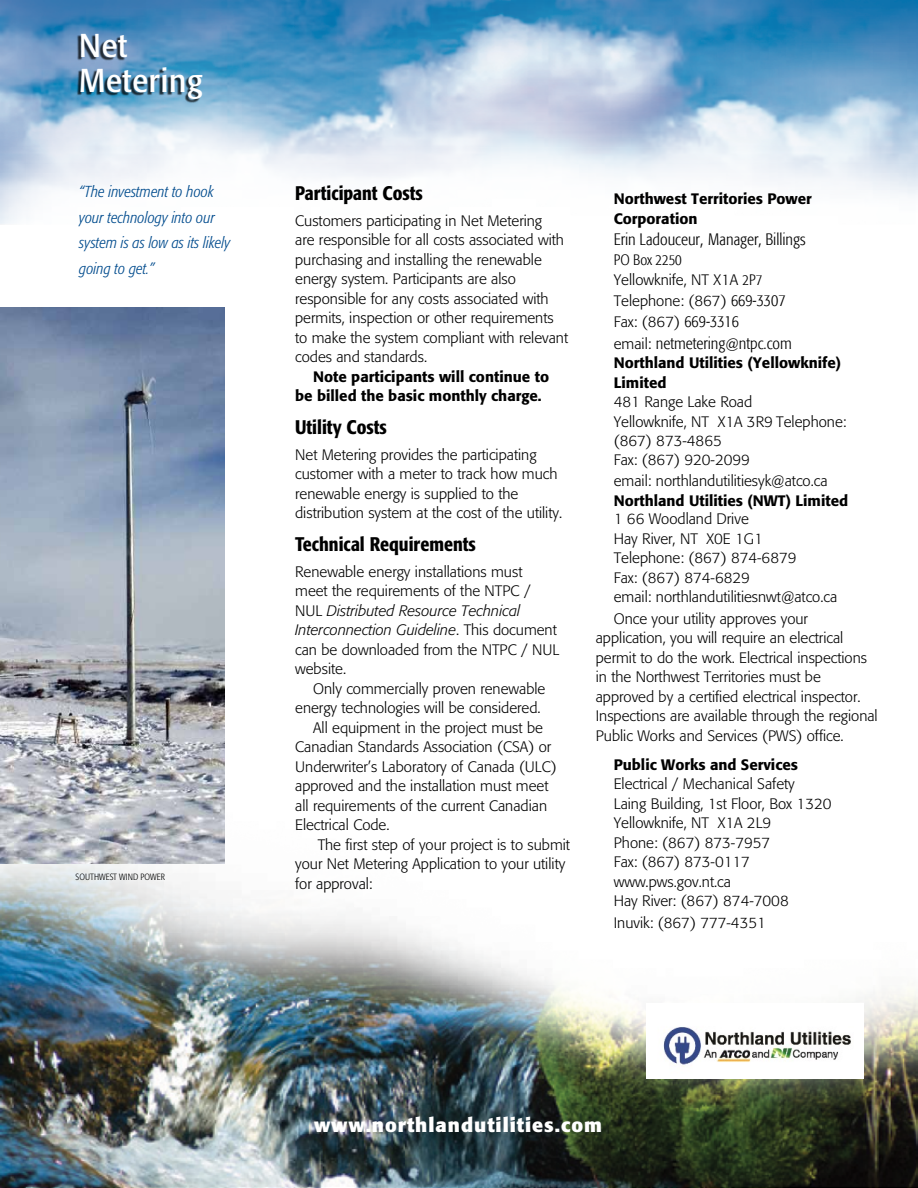
<style>
.page{position:relative;width:918px;height:1188px;background:#fff}
.page>*{position:absolute;margin:0;border:0;box-sizing:border-box;transform-origin:0 0}
.t1{font:condensed 32.7px/35.1px "Formata";letter-spacing:.02em;color:#fff;scale:1.1 1}
.t2{font:500 condensed 19.5px "Formata";color:#000}
.t3{font:700 19.5px "Formata";letter-spacing:.05em;color:#fff}
.t4{font:300 condensed 16.5px "Formata";color:#000}
.t5{font:italic 300 condensed 15.75px/25.5px "Formata";color:#004b8d}
.t6{font:300 15px/19.5px "Formata";color:#000}
.t7{font:500 15px/19.5px "Formata";color:#000}
.t8{font:300 condensed 9px "Formata";letter-spacing:.01em;color:#000}
.s1{font-style:italic}
.s2{font-stretch:normal}
.s3{font-stretch:condensed}
.s4{font-stretch:condensed;font-size:16.5px}
.s5{font-stretch:normal;font-size:15px}
</style>
<div class="page">
<img style="left:0;top:0;width:918px;height:1188px">
<div style="left:77px;top:35px;width:124px;height:68px;background:#000;opacity:.75"></div>
<img style="left:0;top:308px;width:225px;height:556px">
<img style="left:646px;top:1003px;width:218px;height:75px">
<h1 class="t1" style="left:79px;top:28px;width:114px">Net<br>Metering</h1>
<p class="t5" style="left:79px;top:179px;width:153px">“The investment to hook your technology into our system is as low as its likely going to get.”</p>
<p class="t8" style="left:76px;top:871px;width:91px">Southwest wind Power</p>
<h2 class="t2" style="left:295px;top:182px;width:129px">Participant Costs</h2>
<p class="t6" style="left:295px;top:211px;width:274px">Customers participating in Net Metering<br>are responsible for all costs associated with purchasing and installing the renewable energy system. Participants are also responsible for any costs associated with permits, inspection or other requirements to make the system compliant with relevant codes and standards.</p>
<p class="t7" style="left:295px;top:367px;width:255px;text-indent:18px">Note participants will continue to be billed the basic monthly charge.</p>
<h2 class="t2" style="left:295px;top:416px;width:93px">Utility Costs</h2>
<p class="t6" style="left:295px;top:445px;width:268px">Net Metering provides the participating customer with a meter to track how much renewable energy is supplied to the distribution system at the cost of the utility.</p>
<h2 class="t2" style="left:295px;top:533px;width:182px">Technical Requirements</h2>
<p class="t6" style="left:295px;top:562px;width:266px">Renewable energy installations must<br>meet the requirements of the NTPC /<br>NUL <span class="s1">Distributed Resource Technical<br>Interconnection Guideline</span>. This document can be downloaded from the NTPC / NUL website.</p>
<p class="t6" style="left:313px;top:679px;width:234px">Only commercially proven renewable</p>
<p class="t6" style="left:295px;top:698px;width:247px">energy technologies will be considered.</p>
<p class="t6" style="left:313px;top:718px;width:231px">All equipment in the project must be</p>
<p class="t6" style="left:295px;top:737px;width:258px">Canadian Standards Association (CSA) or</p>
<p class="t6" style="left:295px;top:757px;width:263px">Underwriter’s Laboratory of Canada (ULC)</p>
<p class="t6" style="left:295px;top:776px;width:255px">approved and the installation must meet</p>
<p class="t6" style="left:295px;top:796px;width:253px">all requirements of the current Canadian</p>
<p class="t6" style="left:295px;top:815px;width:96px">Electrical Code.</p>
<p class="t6" style="left:318px;top:835px;width:254px">The first step of your project is to submit</p>
<p class="t6" style="left:295px;top:854px;width:272px">your Net Metering Application to your utility</p>
<p class="t6" style="left:295px;top:874px;width:79px">for approval:</p>
<p class="t7" style="left:614px;top:189px;width:200px">northwest territories Power corporation</p>
<p class="t4" style="left:614px;top:230px;width:193px">Erin Ladouceur<span class="s2">,</span> Manager, Billings</p>
<p class="t6" style="left:614px;top:250px;width:150px"><span class="s3">PO Box 2250<br></span>Yellowknife, NT X1A <span class="s3">2P7</span></p>
<p class="t6" style="left:614px;top:290px;width:173px;line-height:21.5px">Telephone: (867) <span class="s4">669-3307<br></span>Fax: (867) <span class="s4">669-3316</span></p>
<p class="t4" style="left:614px;top:333px;width:179px"><span class="s5">email:</span> netmetering<span class="s5">@</span>ntpc.com</p>
<p class="t7" style="left:614px;top:353px;width:229px">northland utilities (Yellowknife)<br>Limited</p>
<p class="t6" style="left:614px;top:391px;width:234px;line-height:20.7px">481 Range Lake Road<br>Yellowknife, NT X1A 3R9 Telephone:</p>
<p class="t6" style="left:614px;top:431px;width:215px;line-height:20.1px">(867) 873-4865<br>Fax: (867) 920-2099<br>email: northlandutilitiesyk@atco.ca</p>
<p class="t7" style="left:614px;top:490px;width:236px">northland utilities (nWt) Limited</p>
<p class="t6" style="left:614px;top:509px;width:225px">1 66 Woodland Drive<br>Hay River, NT X0E 1G1<br>Telephone: (867) 874-6879<br>Fax: (867) 874-6829<br>email: northlandutilitiesnwt@atco.ca</p>
<p class="t6" style="left:596px;top:609px;width:283px;text-indent:18px">Once your utility approves your application, you will require an electrical permit to do the work. Electrical inspections in the Northwest Territories must be approved by a certified electrical inspector.<br>Inspections are available through the regional Public Works and Services (PWS) office.</p>
<p class="t7" style="left:614px;top:755px;width:186px">Public Works and Services</p>
<p class="t6" style="left:614px;top:774px;width:219px">Electrical / Mechanical Safety<br>Laing Building, 1st Floor, Box 1320<br>Yellowknife, NT X1A 2L9<br>Phone: (867) 873-7957<br>Fax: (867) 873-0117 www.pws.gov.nt.ca<br>Hay River: (867) 874-7008</p>
<p class="t6" style="left:614px;top:913px;width:154px">Inuvik: (867) 777-4351</p>
<h2 class="t3" style="left:314px;top:1112px;width:290px">www.northlandutilities.com</h2>
</div>
